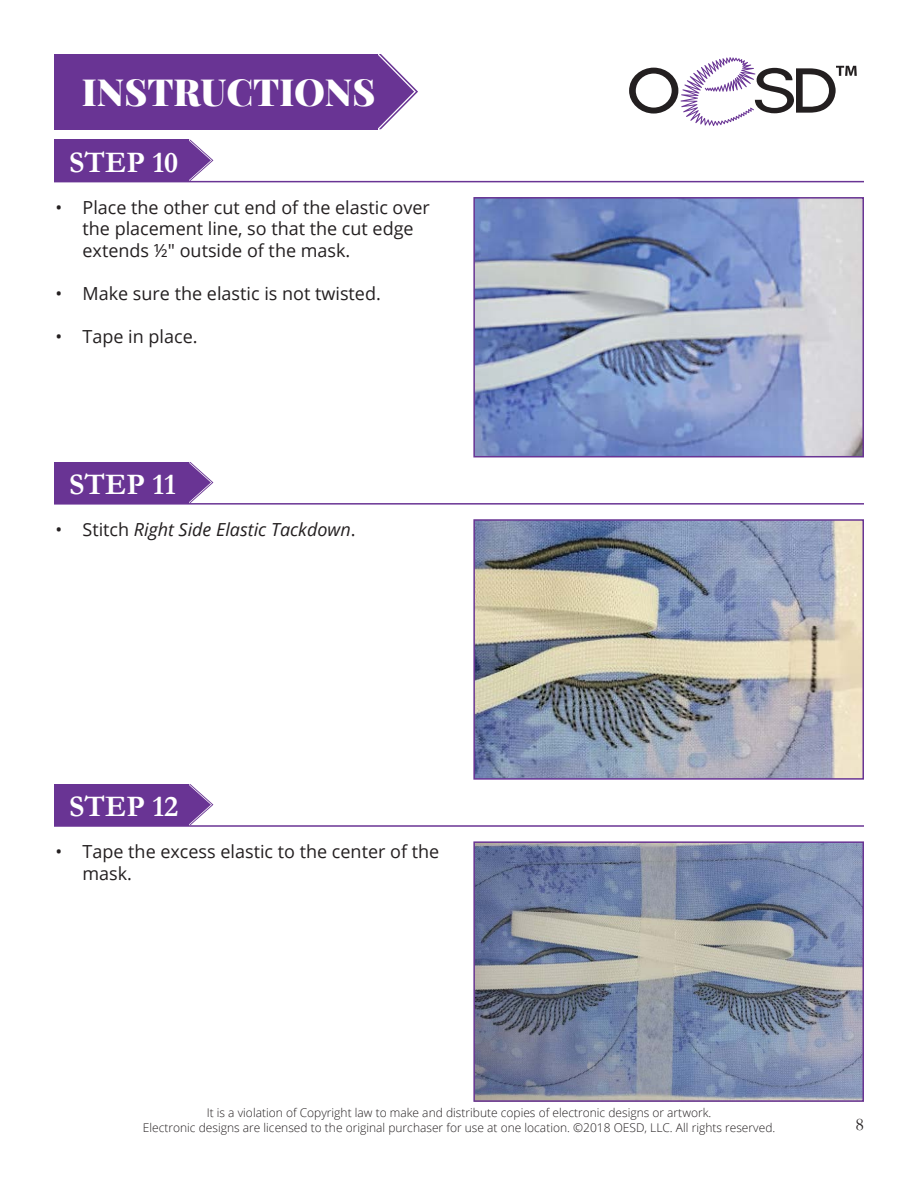
<style>
.page{position:relative;width:918px;height:1188px;background:#fff}
.page>*{position:absolute;margin:0;border:0;box-sizing:border-box;transform-origin:0 0}
.t1{font:900 37.5px "Playfair Display";color:#fff}
.t2{font:700 30px "Garamond";color:#fff}
.t3{font:18px/21.6px "Open Sans";color:#231f20}
.t4{font:italic 18px "Open Sans";color:#231f20}
.t5{font:18px "Garamond";color:#231f20}
.t6{font:300 12px/14.4px "Open Sans";color:#231f20;text-align:center}
.s1{font-style:normal}
</style>
<div class="page">
<svg style="left:629px;top:57px;width:228px;height:69px"></svg>
<div style="left:54px;top:54px;width:323px;height:75px;background:#693494"></div>
<svg style="left:377px;top:54px;width:41px;height:75px"></svg>
<hr style="left:54px;top:181px;width:810px;height:1px;background:#693494">
<hr style="left:54px;top:503px;width:810px;height:2px;background:#693494">
<hr style="left:54px;top:825px;width:810px;height:2px;background:#693494">
<img style="left:476px;top:844px;width:385px;height:255px">
<div style="left:473px;top:841px;width:391px;height:261px;border:2px solid #693494"></div>
<img style="left:476px;top:522px;width:385px;height:255px">
<div style="left:473px;top:519px;width:391px;height:261px;border:2px solid #693494"></div>
<img style="left:476px;top:200px;width:385px;height:254px">
<div style="left:473px;top:197px;width:391px;height:260px;border:2px solid #693494"></div>
<div style="left:54px;top:784px;width:134px;height:41px;background:#693494"></div>
<svg style="left:188px;top:784px;width:25px;height:41px"></svg>
<div style="left:54px;top:462px;width:134px;height:41px;background:#693494"></div>
<svg style="left:188px;top:462px;width:25px;height:41px"></svg>
<div style="left:54px;top:140px;width:134px;height:41px;background:#693494"></div>
<svg style="left:188px;top:140px;width:25px;height:41px"></svg>
<h1 class="t1" style="left:82px;top:68px;width:295px">INSTRUCTIONS</h1>
<p class="t2" style="left:69px;top:142px;width:111px">STEP 10</p>
<p class="t3" style="left:82px;top:196px;width:349px;text-indent:-27px">• Place the other cut end of the elastic over the placement line, so that the cut edge extends ½" outside of the mask.</p>
<p class="t3" style="left:56px;top:282px;width:327px">• Make sure the elastic is not twisted.</p>
<p class="t3" style="left:56px;top:326px;width:144px">• Tape in place.</p>
<p class="t2" style="left:69px;top:464px;width:108px">STEP 11</p>
<p class="t4" style="left:56px;top:517px;width:302px"><span class="s1">• Stitch</span> Right Side Elastic Tackdown<span class="s1">.</span></p>
<p class="t2" style="left:69px;top:786px;width:111px">STEP 12</p>
<p class="t3" style="left:82px;top:840px;width:358px;text-indent:-27px">• Tape the excess elastic to the center of the mask.</p>
<p class="t6" style="left:143px;top:1105px;width:634px">It is a violation of Copyright law to make and distribute copies of electronic designs or artwork.<br>Electronic designs are licensed to the original purchaser for use at one location. ©2018 OESD, LLC. All rights reserved.</p>
<h3 class="t5" style="left:856px;top:1112px;width:10px">8</h3>
</div>
